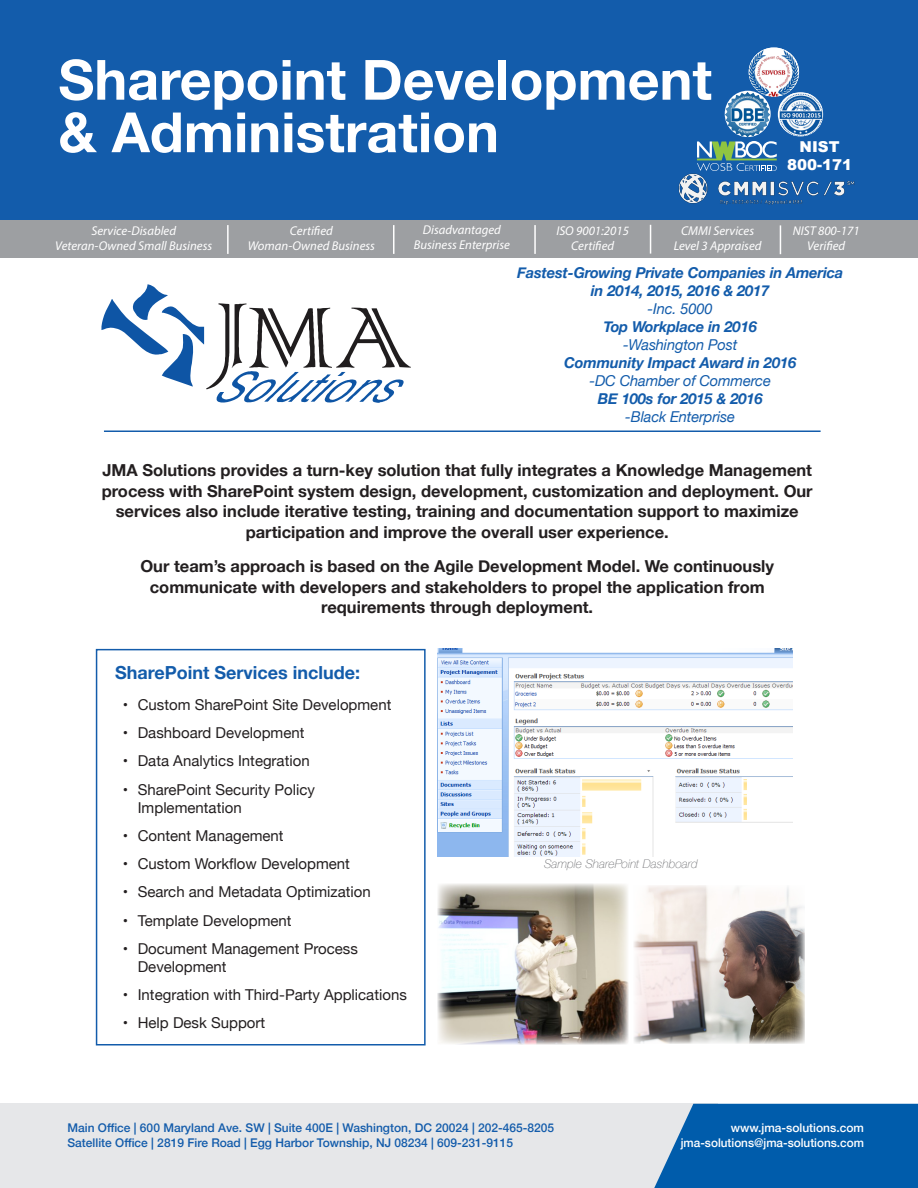
<style>
.page{position:relative;width:918px;height:1188px;background:#fff}
.page>*{position:absolute;margin:0;border:0;box-sizing:border-box;transform-origin:0 0}
.t1{font:700 55.5px "Helvetica Neue";color:#fff}
.t2{font:700 18px "Helvetica Neue";color:#135cab}
.t3{font:700 16.5px/20.7px "Helvetica Neue";color:#231f20;text-align:center}
.t4{font:15px/18px "Helvetica Neue";color:#231f20}
.t5{font:italic 700 15px "Helvetica Neue";letter-spacing:-.01em;color:#135cab}
.t6{font:italic 15px "Helvetica Neue";letter-spacing:-.01em;color:#135cab}
.t7{font:900 15px "Arial";color:#fff}
.t8{font:italic 12.75px/15px "Myriad Pro";color:#fff;text-align:center}
.t9{font:500 12px "Helvetica Neue";color:#135cab}
.t10{font:500 12px "Helvetica Neue";color:#fff}
.t11{font:italic 100 12px "Helvetica Neue";color:#717275}
</style>
<div class="page">
<div style="left:0;top:1104px;width:717px;height:84px;background:#e6e7e9"></div>
<svg style="left:654px;top:1104px;width:264px;height:84px;background:#1166af"></svg>
<img style="left:634px;top:885px;width:171px;height:159px">
<img style="left:438px;top:884px;width:191px;height:160px">
<div style="left:96px;top:649px;width:330px;height:397px;background:#fff;border:2px solid #135cab"></div>
<img style="left:438px;top:649px;width:355px;height:207px">
<div style="left:0;top:0;width:918px;height:222px;background:#135cab"></div>
<svg style="left:101px;top:284px;width:310px;height:119px"></svg>
<hr style="left:104px;top:430px;width:717px;height:2px;background:#135cab">
<div style="left:0;top:220px;width:918px;height:37px;background:#9d9fa2"></div>
<hr style="left:227px;top:225px;width:2px;height:29px;background:#fff">
<svg style="left:393px;top:225px;width:1px;height:29px"></svg>
<hr style="left:534px;top:225px;width:2px;height:29px;background:#fff">
<svg style="left:650px;top:225px;width:1px;height:29px"></svg>
<svg style="left:780px;top:225px;width:1px;height:29px"></svg>
<svg style="left:697px;top:141px;width:80px;height:29px"></svg>
<svg style="left:778px;top:92px;width:45px;height:44px"></svg>
<img style="left:779px;top:93px;width:43px;height:43px">
<img style="left:749px;top:48px;width:50px;height:49px">
<img style="left:725px;top:91px;width:46px;height:46px">
<img style="left:678px;top:170px;width:177px;height:35px">
<p class="t1" style="left:58px;top:36px;width:655px">Sharepoint Development</p>
<p class="t1" style="left:58px;top:89px;width:442px">&amp; Administration</p>
<p class="t7" style="left:800px;top:136px;width:41px">NIST</p>
<p class="t7" style="left:787px;top:154px;width:67px">800-171</p>
<p class="t8" style="left:91px;top:223px;width:86px">Service-Disabled</p>
<p class="t8" style="left:55px;top:238px;width:158px">Veteran-Owned Small Business</p>
<p class="t8" style="left:290px;top:223px;width:44px">Certified</p>
<p class="t8" style="left:248px;top:238px;width:129px">Woman-Owned Business</p>
<p class="t8" style="left:423px;top:222px;width:80px">Disadvantaged</p>
<p class="t8" style="left:414px;top:237px;width:98px">Business Enterprise</p>
<p class="t8" style="left:556px;top:223px;width:74px">ISO 9001:2015<br>Certified</p>
<p class="t8" style="left:681px;top:223px;width:74px">CMMI Services</p>
<p class="t8" style="left:674px;top:238px;width:89px">Level 3 Appraised</p>
<p class="t8" style="left:793px;top:223px;width:68px">NIST 800-171</p>
<p class="t8" style="left:807px;top:238px;width:40px">Verified</p>
<p class="t5" style="left:517px;top:261px;width:328px">Fastest-Growing Private Companies in America</p>
<p class="t5" style="left:591px;top:279px;width:180px">in 2014, 2015, 2016 &amp; 2017</p>
<p class="t6" style="left:648px;top:298px;width:67px">-Inc. 5000</p>
<p class="t5" style="left:604px;top:315px;width:155px">Top Workplace in 2016</p>
<p class="t6" style="left:623px;top:334px;width:116px">-Washington Post</p>
<p class="t5" style="left:564px;top:351px;width:234px">Community Impact Award in 2016</p>
<p class="t6" style="left:590px;top:370px;width:183px">-DC Chamber of Commerce</p>
<p class="t5" style="left:598px;top:387px;width:166px">BE 100s for 2015 &amp; 2016</p>
<p class="t6" style="left:625px;top:406px;width:111px">-Black Enterprise</p>
<p class="t3" style="left:102px;top:460px;width:712px">JMA Solutions provides a turn-key solution that fully integrates a Knowledge Management process with SharePoint system design, development, customization and deployment. Our services also include iterative testing, training and documentation support to maximize participation and improve the overall user experience.</p>
<p class="t3" style="left:140px;top:556px;width:635px">Our team’s approach is based on the Agile Development Model. We continuously communicate with developers and stakeholders to propel the application from requirements through deployment.</p>
<p class="t2" style="left:115px;top:659px;width:247px">SharePoint Services include:</p>
<p class="t4" style="left:123px;top:696px;width:270px">• Custom SharePoint Site Development</p>
<p class="t4" style="left:123px;top:725px;width:183px">• Dashboard Development</p>
<p class="t4" style="left:123px;top:753px;width:188px">• Data Analytics Integration</p>
<p class="t4" style="left:138px;top:781px;width:179px;text-indent:-15px">• SharePoint Security Policy<br>Implementation</p>
<p class="t4" style="left:123px;top:827px;width:162px">• Content Management</p>
<p class="t4" style="left:123px;top:856px;width:229px">• Custom Workflow Development</p>
<p class="t4" style="left:123px;top:884px;width:250px">• Search and Metadata Optimization</p>
<p class="t4" style="left:123px;top:912px;width:170px">• Template Development</p>
<p class="t4" style="left:138px;top:940px;width:222px;text-indent:-15px">• Document Management Process<br>Development</p>
<p class="t4" style="left:123px;top:987px;width:286px">• Integration with Third-Party Applications</p>
<p class="t4" style="left:123px;top:1015px;width:144px">• Help Desk Support</p>
<p class="t11" style="left:544px;top:854px;width:155px">Sample SharePoint Dashboard</p>
<p class="t9" style="left:68px;top:1118px;width:488px">Main Office | 600 Maryland Ave. SW | Suite 400E | Washington, DC 20024 | 202-465-8205</p>
<p class="t9" style="left:68px;top:1133px;width:447px">Satellite Office | 2819 Fire Road | Egg Harbor Township, NJ 08234 | 609-231-9115</p>
<p class="t10" style="left:731px;top:1118px;width:135px">www.jma-solutions.com</p>
<p class="t10" style="left:681px;top:1133px;width:185px">jma-solutions@jma-solutions.com</p>
</div>
